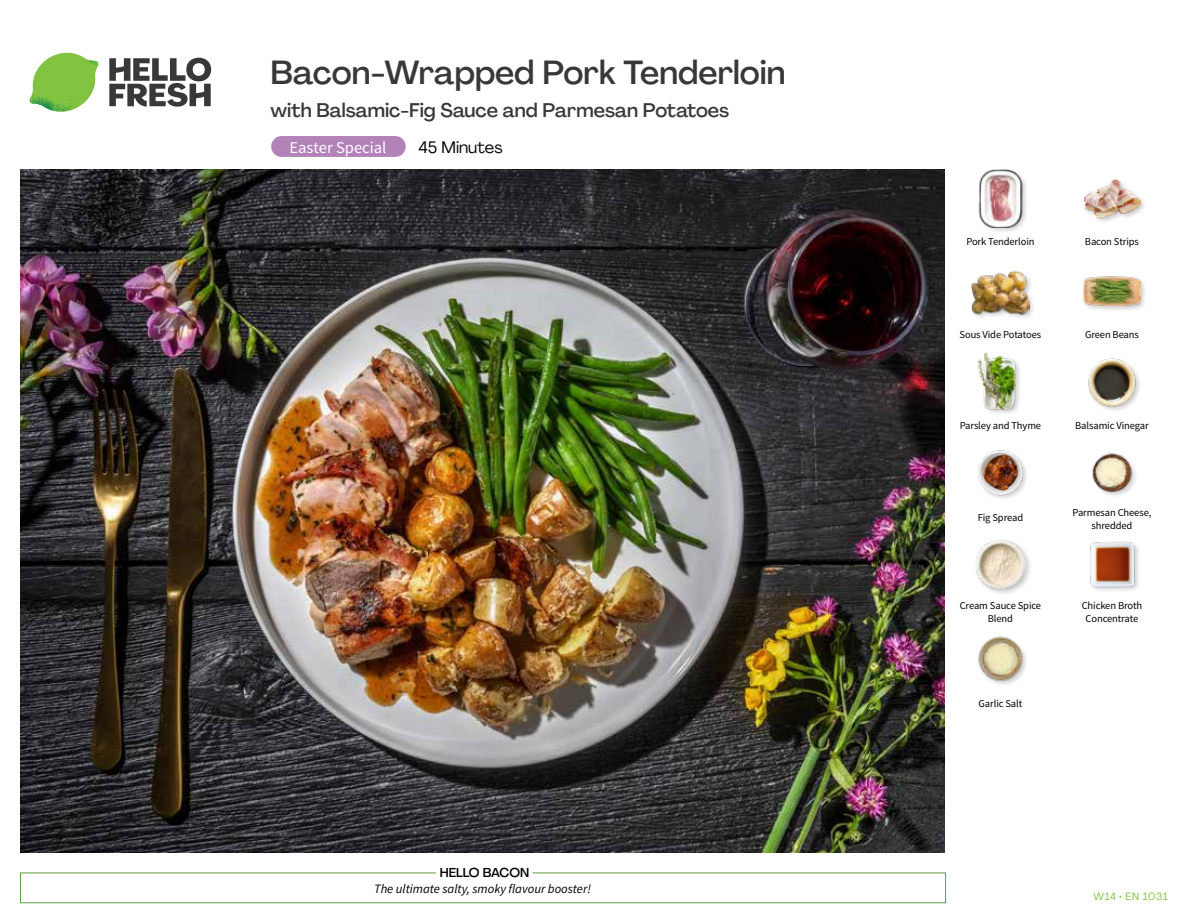
<style>
.page{position:relative;width:1188px;height:918px;background:#fff}
.page>*{position:absolute;margin:0;border:0;box-sizing:border-box;transform-origin:0 0}
.t1{font:500 33px "Agrandir";color:#383839}
.t2{font:500 19.5px "Agrandir";color:#383839}
.t3{font:16.5px "Source Sans Pro";color:#fff}
.t4{font:16.5px "Agrandir";color:#000}
.t5{font:italic 12.75px "Source Sans Pro";color:#000}
.t6{font:500 12.75px "Agrandir";color:#000}
.t7{font:10.5px/13.5px "Source Sans Pro";letter-spacing:-.01em;color:#000;text-align:center}
.t8{font:10.5px "Agrandir";letter-spacing:.05em;color:#82c341}
</style>
<div class="page">
<svg style="left:109px;top:57px;width:102px;height:50px"></svg>
<svg style="left:34px;top:53px;width:62px;height:40px"></svg>
<img style="left:67px;top:53px;width:32px;height:26px">
<img style="left:33px;top:75px;width:59px;height:11px">
<img style="left:29px;top:79px;width:61px;height:33px">
<img style="left:65px;top:86px;width:27px;height:25px">
<div style="left:20px;top:873px;width:926px;height:30px;border:1px solid #609f43"></div>
<div style="left:436px;top:865px;width:96px;height:15px;background:#fff"></div>
<img style="left:21px;top:170px;width:924px;height:682px">
<div style="left:271px;top:136px;width:135px;height:21px;background:#b382b9;border-radius:10px"></div>
<img style="left:978px;top:636px;width:48px;height:49px">
<img style="left:1090px;top:541px;width:49px;height:49px">
<div style="left:974px;top:538px;width:59px;height:58px;background:#000;opacity:.2"></div>
<img style="left:975px;top:539px;width:51px;height:51px">
<img style="left:1092px;top:453px;width:43px;height:43px">
<img style="left:978px;top:450px;width:49px;height:48px">
<img style="left:1088px;top:358px;width:52px;height:52px">
<div style="left:977px;top:352px;width:45px;height:65px;background:#000;opacity:.2"></div>
<img style="left:977px;top:353px;width:45px;height:57px">
<div style="left:1082px;top:275px;width:65px;height:38px;background:#000;opacity:.2"></div>
<img style="left:1083px;top:275px;width:58px;height:38px">
<div style="left:971px;top:270px;width:64px;height:50px;background:#000;opacity:.2"></div>
<img style="left:972px;top:270px;width:57px;height:49px">
<div style="left:1083px;top:178px;width:64px;height:46px;background:#000;opacity:.2"></div>
<img style="left:1083px;top:178px;width:58px;height:46px">
<div style="left:978px;top:169px;width:51px;height:65px;background:#000;opacity:.2"></div>
<img style="left:978px;top:170px;width:51px;height:57px">
<h1 class="t1" style="left:271px;top:52px;width:516px">Bacon-Wrapped Pork Tenderloin</h1>
<h2 class="t2" style="left:271px;top:98px;width:460px">with Balsamic-Fig Sauce and Parmesan Potatoes</h2>
<h3 class="t3" style="left:289px;top:137px;width:99px">Easter Special</h3>
<h3 class="t4" style="left:418px;top:137px;width:86px">45 Minutes</h3>
<p class="t6" style="left:440px;top:864px;width:91px">HELLO BACON</p>
<p class="t5" style="left:374px;top:881px;width:218px">The ultimate salty, smoky flavour booster!</p>
<p class="t7" style="left:966px;top:235px;width:70px">Pork Tenderloin</p>
<p class="t7" style="left:1085px;top:235px;width:56px">Bacon Strips</p>
<p class="t7" style="left:960px;top:328px;width:83px">Sous Vide Potatoes</p>
<p class="t7" style="left:1085px;top:328px;width:55px">Green Beans</p>
<p class="t7" style="left:960px;top:419px;width:83px">Parsley and Thyme</p>
<p class="t7" style="left:1075px;top:419px;width:75px">Balsamic Vinegar</p>
<p class="t7" style="left:978px;top:511px;width:47px">Fig Spread</p>
<p class="t7" style="left:1073px;top:505px;width:80px">Parmesan Cheese, shredded</p>
<p class="t7" style="left:960px;top:599px;width:83px">Cream Sauce Spice<br>Blend</p>
<p class="t7" style="left:1082px;top:599px;width:62px">Chicken Broth<br>Concentrate</p>
<p class="t7" style="left:979px;top:697px;width:45px">Garlic Salt</p>
<p class="t8" style="left:1094px;top:890px;width:76px">W14 • EN 1031</p>
</div>
